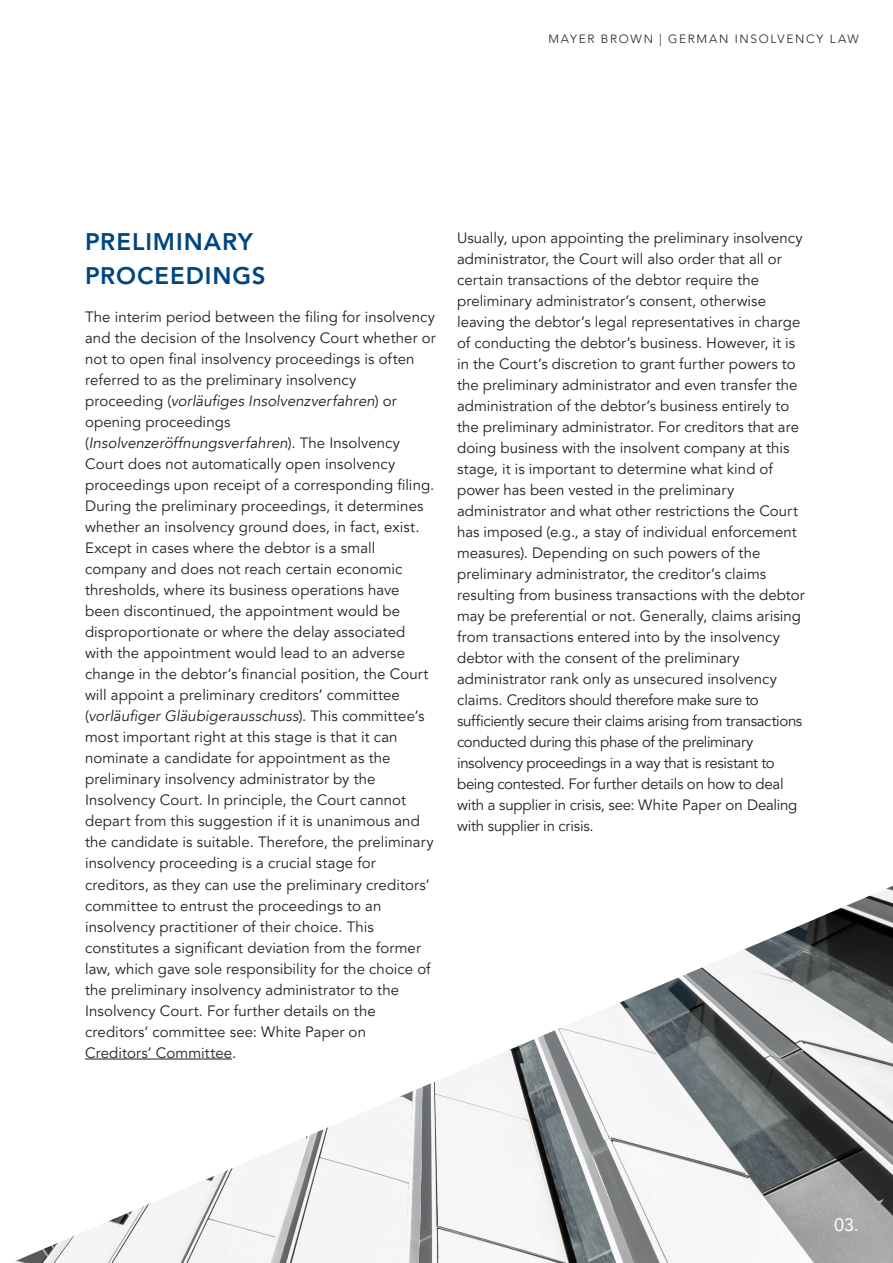
<style>
.page{position:relative;width:893px;height:1263px;background:#fff}
.page>*{position:absolute;margin:0;border:0;box-sizing:border-box;transform-origin:0 0}
.Subhead_L1{font:800 24px/34.5px "Avenir LT Pro";letter-spacing:.04em;color:#00467e}
.t1{font:18px "Avenir LT Pro";color:#fff}
.Body_copy{font:15px/21px "Avenir LT Pro";letter-spacing:.005em;color:#231f20}
.t2{font:300 12px "Avenir LT Pro";letter-spacing:.14em;color:#231f20}
.s1{font-family:"Avenir";font-style:italic}
</style>
<div class="page">
<img style="left:15px;top:886px;width:878px;height:377px">
<p class="t2" style="left:548px;top:32px;width:312px">MAYER BROWN | GERMAN INSOLVENCY LAW</p>
<p class="Subhead_L1" style="left:85px;top:224px;width:182px">PRELIMINARY<br>PROCEEDINGS</p>
<p class="Body_copy" style="left:85px;top:307px;width:352px">The interim period between the filing for insolvency and the decision of the Insolvency Court whether or not to open final insolvency proceedings is often referred to as the preliminary insolvency proceeding (<span class="s1">vorläufiges Insolvenzverfahren</span>) or opening proceedings (<span class="s1">Insolvenzeröffnungsverfahren</span>). The Insolvency Court does not automatically open insolvency proceedings upon receipt of a corresponding filing.<br>During the preliminary proceedings, it determines whether an insolvency ground does, in fact, exist.<br>Except in cases where the debtor is a small company and does not reach certain economic thresholds, where its business operations have been discontinued, the appointment would be disproportionate or where the delay associated with the appointment would lead to an adverse change in the debtor’s financial position, the Court will appoint a preliminary creditors’ committee (<span class="s1">vorläufiger Gläubigerausschuss</span>). This committee’s most important right at this stage is that it can nominate a candidate for appointment as the preliminary insolvency administrator by the Insolvency Court. In principle, the Court cannot depart from this suggestion if it is unanimous and the candidate is suitable. Therefore, the preliminary insolvency proceeding is a crucial stage for creditors, as they can use the preliminary creditors’ committee to entrust the proceedings to an insolvency practitioner of their choice. This constitutes a significant deviation from the former law, which gave sole responsibility for the choice of the preliminary insolvency administrator to the Insolvency Court. For further details on the creditors’ committee see: White Paper on Creditors’ Committee.</p>
<p class="Body_copy" style="left:457px;top:228px;width:349px">Usually, upon appointing the preliminary insolvency administrator, the Court will also order that all or certain transactions of the debtor require the preliminary administrator’s consent, otherwise leaving the debtor’s legal representatives in charge of conducting the debtor’s business. However, it is in the Court’s discretion to grant further powers to the preliminary administrator and even transfer the administration of the debtor’s business entirely to the preliminary administrator. For creditors that are doing business with the insolvent company at this stage, it is important to determine what kind of power has been vested in the preliminary administrator and what other restrictions the Court has imposed (e.g., a stay of individual enforcement measures). Depending on such powers of the preliminary administrator, the creditor’s claims resulting from business transactions with the debtor may be preferential or not. Generally, claims arising from transactions entered into by the insolvency debtor with the consent of the preliminary administrator rank only as unsecured insolvency claims. Creditors should therefore make sure to sufficiently secure their claims arising from transactions conducted during this phase of the preliminary insolvency proceedings in a way that is resistant to being contested. For further details on how to deal with a supplier in crisis, see: White Paper on Dealing with supplier in crisis.</p>
<p class="t1" style="left:834px;top:1214px;width:26px">03.</p>
</div>
